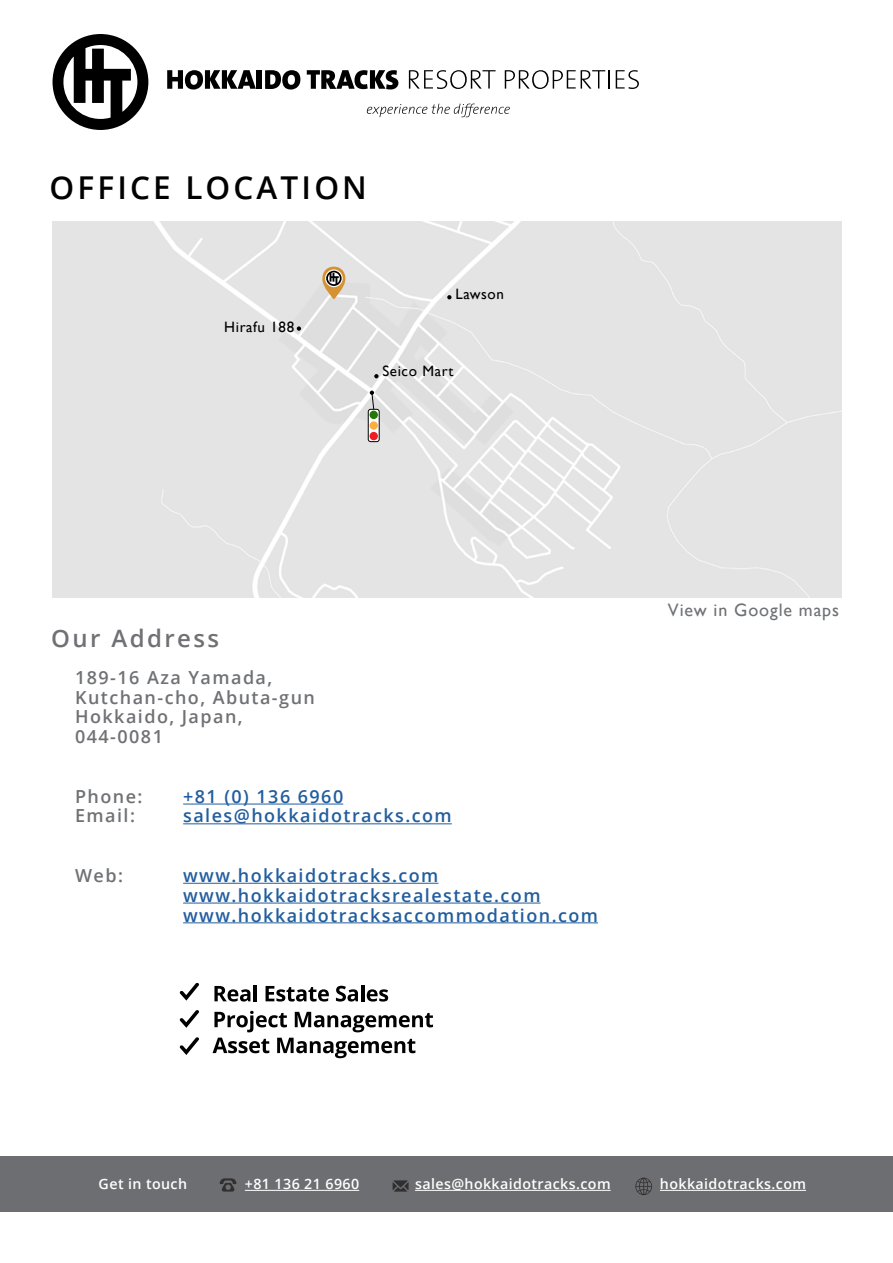
<style>
.page{position:relative;width:893px;height:1263px;background:#fff}
.page>*{position:absolute;margin:0;border:0;box-sizing:border-box;transform-origin:0 0}
.t1{font:600 31.5px "Open Sans";letter-spacing:.1em;color:#000}
.t2{font:600 24px "Open Sans";letter-spacing:.1em;color:#6f7174}
.t3{font:600 18px/19.8px "Open Sans";letter-spacing:.08em;color:#215e9e}
.t4{font:600 18px/19.8px "Open Sans";letter-spacing:.08em;color:#6f7174}
.t5{font:18px "Gill Sans";letter-spacing:.05em;color:#6f7174}
.t6{font:15px "Gill Sans";letter-spacing:.04em;color:#000}
.t7{font:600 14.25px "Open Sans";letter-spacing:.03em;color:#fff}
</style>
<div class="page">
<div style="left:53px;top:221px;width:789px;height:376px;background:#e4e4e4"></div>
<svg style="left:367px;top:104px;width:143px;height:13px"></svg>
<svg style="left:167px;top:70px;width:89px;height:20px"></svg>
<div style="left:257px;top:70px;width:5px;height:19px;background:#000"></div>
<svg style="left:265px;top:70px;width:35px;height:20px"></svg>
<svg style="left:307px;top:70px;width:91px;height:19px"></svg>
<svg style="left:409px;top:70px;width:87px;height:19px"></svg>
<svg style="left:505px;top:70px;width:105px;height:19px"></svg>
<svg style="left:616px;top:70px;width:23px;height:19px"></svg>
<svg style="left:53px;top:34px;width:95px;height:96px"></svg>
<div style="left:0;top:1157px;width:893px;height:55px;background:#6d6e71"></div>
<hr style="left:245px;top:1190px;width:114px;height:1px;background:#fff">
<hr style="left:415px;top:1190px;width:196px;height:1px;background:#fff">
<hr style="left:660px;top:1190px;width:146px;height:1px;background:#fff">
<svg style="left:219px;top:1178px;width:18px;height:13px"></svg>
<svg style="left:393px;top:1180px;width:16px;height:11px"></svg>
<svg style="left:635px;top:1177px;width:17px;height:18px"></svg>
<svg style="left:368px;top:409px;width:11px;height:33px"></svg>
<div style="left:368px;top:409px;width:12px;height:33px;border:1px solid #000;border-radius:3px"></div>
<div style="left:369px;top:411px;width:9px;height:8px;background:#217805;border-radius:50%"></div>
<div style="left:369px;top:421px;width:9px;height:9px;background:#fab040;border-radius:50%"></div>
<div style="left:369px;top:432px;width:9px;height:8px;background:#ed1c24;border-radius:50%"></div>
<hr style="left:183px;top:803px;width:160px;height:1px;background:#215e9e">
<hr style="left:183px;top:823px;width:269px;height:1px;background:#215e9e">
<hr style="left:183px;top:883px;width:255px;height:1px;background:#215e9e">
<hr style="left:183px;top:902px;width:358px;height:1px;background:#215e9e">
<hr style="left:183px;top:922px;width:415px;height:1px;background:#215e9e">
<svg style="left:214px;top:986px;width:36px;height:15px"></svg>
<hr style="left:254px;top:985px;width:3px;height:16px;background:#000">
<svg style="left:266px;top:986px;width:63px;height:15px"></svg>
<svg style="left:336px;top:986px;width:22px;height:15px"></svg>
<hr style="left:361px;top:985px;width:3px;height:16px;background:#000">
<svg style="left:367px;top:989px;width:21px;height:12px"></svg>
<svg style="left:213px;top:1011px;width:220px;height:47px"></svg>
<svg style="left:180px;top:983px;width:19px;height:17px"></svg>
<svg style="left:180px;top:1010px;width:19px;height:18px"></svg>
<svg style="left:180px;top:1037px;width:19px;height:18px"></svg>
<svg style="left:447px;top:295px;width:5px;height:4px"></svg>
<svg style="left:374px;top:374px;width:5px;height:4px"></svg>
<svg style="left:297px;top:326px;width:4px;height:5px"></svg>
<svg style="left:370px;top:391px;width:5px;height:19px"></svg>
<svg style="left:322px;top:267px;width:23px;height:32px"></svg>
<h1 class="t1" style="left:50px;top:166px;width:319px">OFFICE LOCATION</h1>
<p class="t6" style="left:224px;top:318px;width:71px">Hirafu 188</p>
<p class="t6" style="left:455px;top:285px;width:50px">Lawson</p>
<p class="t6" style="left:382px;top:363px;width:73px">Seico Mart</p>
<h2 class="t2" style="left:51px;top:621px;width:170px">Our Address</h2>
<p class="t4" style="left:75px;top:667px;width:241px">189-16 Aza Yamada,<br>Kutchan-cho, Abuta-gun<br>Hokkaido, Japan,<br>044-0081</p>
<p class="t4" style="left:75px;top:786px;width:69px">Phone:</p>
<p class="t3" style="left:183px;top:786px;width:162px">+81 (0) 136 6960</p>
<p class="t4" style="left:75px;top:806px;width:61px">Email:</p>
<p class="t3" style="left:183px;top:806px;width:270px">sales@hokkaidotracks.com</p>
<p class="t4" style="left:75px;top:865px;width:49px">Web:</p>
<p class="t3" style="left:183px;top:865px;width:416px">www.hokkaidotracks.com www.hokkaidotracksrealestate.com www.hokkaidotracksaccommodation.com</p>
<p class="t5" style="left:668px;top:600px;width:173px">View in Google maps</p>
<p class="t7" style="left:99px;top:1174px;width:90px">Get in touch</p>
<p class="t7" style="left:245px;top:1174px;width:116px">+81 136 21 6960</p>
<p class="t7" style="left:415px;top:1174px;width:197px">sales@hokkaidotracks.com</p>
<p class="t7" style="left:660px;top:1174px;width:148px">hokkaidotracks.com</p>
</div>
